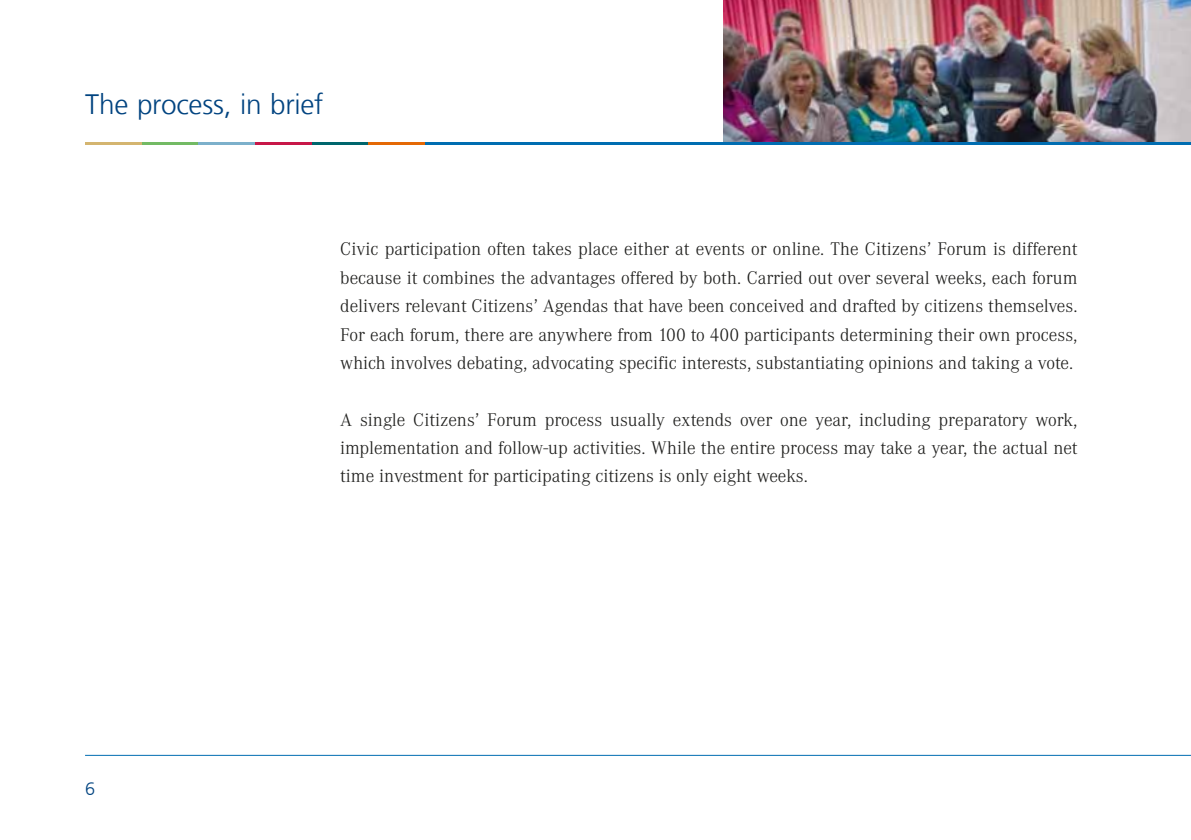
<style>
.page{position:relative;width:1191px;height:840px;background:#fff}
.page>*{position:absolute;margin:0;border:0;box-sizing:border-box;transform-origin:0 0}
.t1{font:300 28px "Frutiger LT Com";letter-spacing:-.01em;color:#004380}
.t2{font:300 19px/28.4px "Corporate A";color:#1d1d1b;text-align:justify}
.t3{font:300 18px "Frutiger LT Com";color:#004380}
</style>
<div class="page">
<img style="left:723px;top:0;width:468px;height:142px">
<hr style="left:85px;top:754px;width:1106px;height:1px;background:#006db1">
<hr style="left:85px;top:142px;width:57px;height:3px;background:#d4b570">
<hr style="left:142px;top:142px;width:56px;height:3px;background:#73ba64">
<hr style="left:198px;top:142px;width:57px;height:3px;background:#7cb0cb">
<hr style="left:255px;top:142px;width:57px;height:3px;background:#c71748">
<hr style="left:312px;top:142px;width:57px;height:3px;background:#00666d">
<hr style="left:369px;top:142px;width:56px;height:3px;background:#e46805">
<hr style="left:425px;top:142px;width:766px;height:3px;background:#006db1">
<h1 class="t1" style="left:85px;top:87px;width:240px">The process, in brief</h1>
<p class="t2" style="left:340px;top:235px;width:739px">Civic participation often takes place either at events or online. The Citizens’ Forum is different because it combines the advantages offered by both. Carried out over several weeks, each forum delivers relevant Citizens’ Agendas that have been conceived and drafted by citizens themselves.<br>For each forum, there are anywhere from 100 to 400 participants determining their own process, which involves debating, advocating specific interests, substantiating opinions and taking a vote.</p>
<p class="t2" style="left:340px;top:405px;width:739px">A single Citizens’ Forum process usually extends over one year, including preparatory work, implementation and follow-up activities. While the entire process may take a year, the actual net time investment for participating citizens is only eight weeks.</p>
<p class="t3" style="left:85px;top:777px;width:12px">6</p>
</div>
